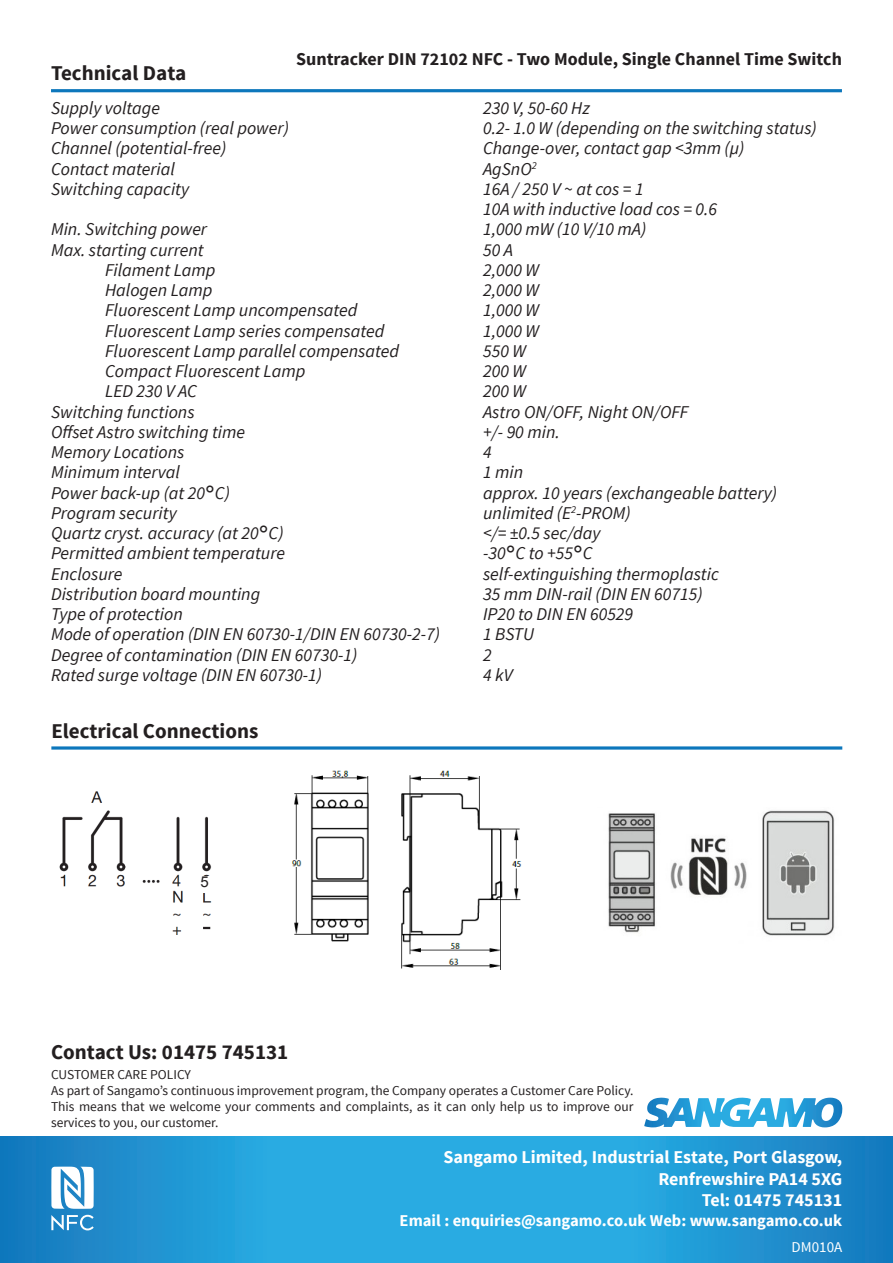
<style>
.page{position:relative;width:893px;height:1263px;background:#fff}
.page>*{position:absolute;margin:0;border:0;box-sizing:border-box;transform-origin:0 0}
.t1{font:700 21px "Source Sans Pro";color:#231f20}
.t2{font:italic 18px "Source Sans Pro";color:#231f20}
.t3{font:700 18px/21.6px "Source Sans Pro";color:#fff;text-align:right}
.t4{font:700 18px "Source Sans Pro";color:#231f20}
.t5{font:700 16.5px "Source Sans Pro";color:#fff}
.t6{font:15px "Source Sans Pro";color:#fff}
.t7{font:15px "Arial";color:#231f20}
.t8{font:13.5px/16.2px "Source Sans Pro";color:#231f20}
.s1{font-family:"Verdana";font-style:normal}
</style>
<div class="page">
<hr style="left:51px;top:89px;width:791px;height:3px;background:#0d77bc">
<svg style="left:51px;top:746px;width:791px;height:4px;background:#3d92c9"></svg>
<svg style="left:0;top:1136px;width:893px;height:127px;background:#229bd6"></svg>
<svg style="left:656px;top:1097px;width:174px;height:24px"></svg>
<img style="left:291px;top:770px;width:231px;height:200px">
<img style="left:59px;top:791px;width:153px;height:144px">
<svg style="left:51px;top:1215px;width:43px;height:15px"></svg>
<svg style="left:51px;top:1166px;width:43px;height:43px"></svg>
<img style="left:608px;top:810px;width:227px;height:126px">
<div style="left:200px;top:876px;width:42px;height:16px;background:#fff"></div>
<p class="t1" style="left:51px;top:60px;width:137px">Technical Data</p>
<p class="t4" style="left:296px;top:47px;width:547px">Suntracker DIN 72102 NFC - Two Module, Single Channel Time Switch</p>
<p class="t2" style="left:51px;top:97px;width:111px">Supply voltage</p>
<p class="t2" style="left:483px;top:97px;width:108px">230 V, 50-60 Hz</p>
<p class="t2" style="left:51px;top:117px;width:239px">Power consumption (real power)</p>
<p class="t2" style="left:483px;top:117px;width:335px">0.2- 1.0 W (depending on the switching status)</p>
<p class="t2" style="left:51px;top:137px;width:177px">Channel (potential-free)</p>
<p class="t2" style="left:483px;top:137px;width:263px">Change-over, contact gap &lt;3mm (µ)</p>
<p class="t2" style="left:51px;top:157px;width:125px">Contact material</p>
<p class="t2" style="left:483px;top:157px;width:55px">AgSnO<sup>2</sup></p>
<p class="t2" style="left:51px;top:178px;width:140px">Switching capacity</p>
<p class="t2" style="left:483px;top:178px;width:162px">16A / 250 V ~ at cos = 1</p>
<p class="t2" style="left:483px;top:198px;width:236px">10A with inductive load cos = 0.6</p>
<p class="t2" style="left:51px;top:218px;width:158px">Min. Switching power</p>
<p class="t2" style="left:483px;top:218px;width:165px">1,000 mW (10 V/10 mA)</p>
<p class="t2" style="left:51px;top:238px;width:154px">Max. starting current</p>
<p class="t2" style="left:483px;top:238px;width:31px">50 A</p>
<p class="t2" style="left:105px;top:259px;width:112px">Filament Lamp</p>
<p class="t2" style="left:483px;top:259px;width:57px">2,000 W</p>
<p class="t2" style="left:105px;top:279px;width:109px">Halogen Lamp</p>
<p class="t2" style="left:483px;top:279px;width:57px">2,000 W</p>
<p class="t2" style="left:105px;top:299px;width:254px">Fluorescent Lamp uncompensated</p>
<p class="t2" style="left:483px;top:299px;width:57px">1,000 W</p>
<p class="t2" style="left:105px;top:319px;width:281px">Fluorescent Lamp series compensated</p>
<p class="t2" style="left:483px;top:319px;width:57px">1,000 W</p>
<p class="t2" style="left:105px;top:340px;width:296px">Fluorescent Lamp parallel compensated</p>
<p class="t2" style="left:483px;top:340px;width:44px">550 W</p>
<p class="t2" style="left:105px;top:360px;width:202px">Compact Fluorescent Lamp</p>
<p class="t2" style="left:483px;top:360px;width:44px">200 W</p>
<p class="t2" style="left:105px;top:380px;width:93px">LED 230 V AC</p>
<p class="t2" style="left:483px;top:380px;width:44px">200 W</p>
<p class="t2" style="left:51px;top:400px;width:145px">Switching functions</p>
<p class="t2" style="left:483px;top:400px;width:207px">Astro ON/OFF, Night ON/OFF</p>
<p class="t2" style="left:51px;top:421px;width:196px">Offset Astro switching time</p>
<p class="t2" style="left:483px;top:421px;width:78px">+/- 90 min.</p>
<p class="t2" style="left:51px;top:441px;width:135px">Memory Locations</p>
<p class="t2" style="left:483px;top:441px;width:10px">4</p>
<p class="t2" style="left:51px;top:461px;width:130px">Minimum interval</p>
<p class="t2" style="left:483px;top:461px;width:42px">1 min</p>
<p class="t2" style="left:51px;top:481px;width:181px">Power back-up (at 20<span class="s1">°</span>C)</p>
<p class="t2" style="left:483px;top:481px;width:295px">approx. 10 years (exchangeable battery)</p>
<p class="t2" style="left:51px;top:502px;width:127px">Program security</p>
<p class="t2" style="left:483px;top:502px;width:149px">unlimited (E<sup>2</sup>-PROM)</p>
<p class="t2" style="left:51px;top:522px;width:234px">Quartz cryst. accuracy (at 20<span class="s1">°</span>C)</p>
<p class="t2" style="left:483px;top:522px;width:119px">&lt;/= ±0.5 sec/day</p>
<p class="t2" style="left:51px;top:542px;width:236px">Permitted ambient temperature</p>
<p class="t2" style="left:483px;top:542px;width:111px">-30<span class="s1">°</span>C to +55<span class="s1">°</span>C</p>
<p class="t2" style="left:51px;top:562px;width:73px">Enclosure</p>
<p class="t2" style="left:483px;top:562px;width:237px">self-extinguishing thermoplastic</p>
<p class="t2" style="left:51px;top:583px;width:211px">Distribution board mounting</p>
<p class="t2" style="left:483px;top:583px;width:221px">35 mm DIN-rail (DIN EN 60715)</p>
<p class="t2" style="left:51px;top:603px;width:133px">Type of protection</p>
<p class="t2" style="left:483px;top:603px;width:152px">IP20 to DIN EN 60529</p>
<p class="t2" style="left:51px;top:623px;width:390px">Mode of operation (DIN EN 60730-1/DIN EN 60730-2-7)</p>
<p class="t2" style="left:483px;top:623px;width:53px">1 BSTU</p>
<p class="t2" style="left:51px;top:643px;width:308px">Degree of contamination (DIN EN 60730-1)</p>
<p class="t2" style="left:483px;top:643px;width:10px">2</p>
<p class="t2" style="left:51px;top:664px;width:273px">Rated surge voltage (DIN EN 60730-1)</p>
<p class="t2" style="left:483px;top:664px;width:31px">4 kV</p>
<p class="t1" style="left:51px;top:717px;width:208px">Electrical Connections</p>
<p class="t7" style="left:200px;top:872px;width:10px">5</p>
<p class="t1" style="left:51px;top:1039px;width:239px">Contact Us: 01475 745131</p>
<p class="t8" style="left:51px;top:1066px;width:142px">CUSTOMER CARE POLICY</p>
<p class="t8" style="left:51px;top:1083px;width:584px">As part of Sangamo’s continuous improvement program, the Company operates a Customer Care Policy.</p>
<p class="t8" style="left:51px;top:1099px;width:584px">This means that we welcome your comments and complaints, as it can only help us to improve our services to you, our customer.</p>
<p class="t3" style="left:443px;top:1147px;width:400px">Sangamo Limited, Industrial Estate, Port Glasgow,<br>Renfrewshire PA14 5XG</p>
<p class="t3" style="left:702px;top:1190px;width:142px">Tel: 01475 745131</p>
<p class="t5" style="left:400px;top:1210px;width:444px">Email : enquiries@sangamo.co.uk Web: www.sangamo.co.uk</p>
<p class="t6" style="left:792px;top:1237px;width:52px">DM010A</p>
</div>
